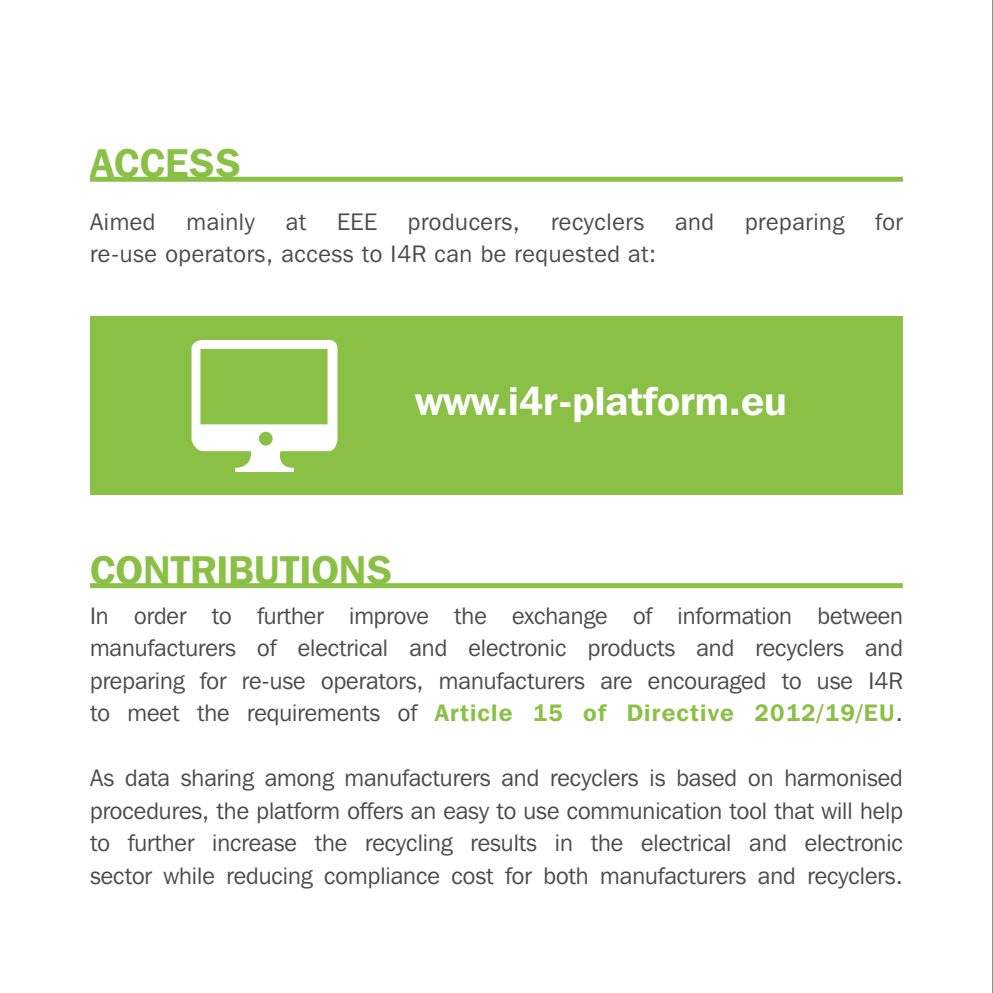
<style>
.page{position:relative;width:993px;height:993px;background:#fff}
.page>*{position:absolute;margin:0;border:0;box-sizing:border-box;transform-origin:0 0}
.t1{font:600 40px "Franklin Gothic IT Cby BT";color:#8bc047}
.t2{font:600 40px "Franklin Gothic IT Cby BT";color:#fff}
.t3{font:23.75px "Franklin Gothic IT Cby BT";color:#4a4a49}
.t4{font:23.75px "Franklin Gothic IT Cby BT";letter-spacing:.025em;color:#4a4a49}
.t5{font:600 23.75px "Franklin Gothic IT Cby BT";letter-spacing:.05em;color:#8bc047}
.s1{font-weight:400;color:#4a4a49}
</style>
<div class="page">
<div style="left:90px;top:316px;width:812px;height:179px;background:#8bc047"></div>
<div style="left:90px;top:177px;width:812px;height:5px;background:#8bc047"></div>
<div style="left:90px;top:583px;width:812px;height:5px;background:#8bc047"></div>
<svg style="left:191px;top:340px;width:146px;height:132px"></svg>
<hr style="left:992px;top:0;width:1px;height:992px;background:#4a4a49">
<p class="t1" style="left:90px;top:138px;width:152px">ACCESS</p>
<p class="t3" style="left:90px;top:207px;width:67px">Aimed</p>
<p class="t3" style="left:186px;top:207px;width:70px">mainly</p>
<p class="t3" style="left:285px;top:207px;width:22px">at</p>
<p class="t3" style="left:337px;top:207px;width:41px">EEE</p>
<p class="t4" style="left:408px;top:207px;width:114px">producers,</p>
<p class="t4" style="left:551px;top:207px;width:94px">recyclers</p>
<p class="t3" style="left:675px;top:207px;width:40px">and</p>
<p class="t4" style="left:744px;top:207px;width:101px">preparing</p>
<p class="t3" style="left:874px;top:207px;width:29px">for</p>
<p class="t4" style="left:90px;top:239px;width:567px">re-use operators, access to I4R can be requested at:</p>
<p class="t2" style="left:415px;top:376px;width:373px">www.i4r-platform.eu</p>
<p class="t1" style="left:90px;top:544px;width:303px">CONTRIBUTIONS</p>
<p class="t3" style="left:90px;top:600px;width:814px">In order to further improve the exchange of information between</p>
<p class="t3" style="left:90px;top:633px;width:814px">manufacturers of electrical and electronic products and recyclers and</p>
<p class="t3" style="left:90px;top:665px;width:814px">preparing for re-use operators, manufacturers are encouraged to use I4R</p>
<p class="t5" style="left:90px;top:697px;width:814px"><span class="s1">to meet the requirements of</span> Article 15 of Directive 2012/19/EU<span class="s1">.</span></p>
<p class="t3" style="left:90px;top:763px;width:814px">As data sharing among manufacturers and recyclers is based on harmonised</p>
<p class="t3" style="left:90px;top:795px;width:814px">procedures, the platform offers an easy to use communication tool that will help</p>
<p class="t3" style="left:90px;top:828px;width:814px">to further increase the recycling results in the electrical and electronic</p>
<p class="t3" style="left:90px;top:860px;width:814px">sector while reducing compliance cost for both manufacturers and recyclers.</p>
</div>
